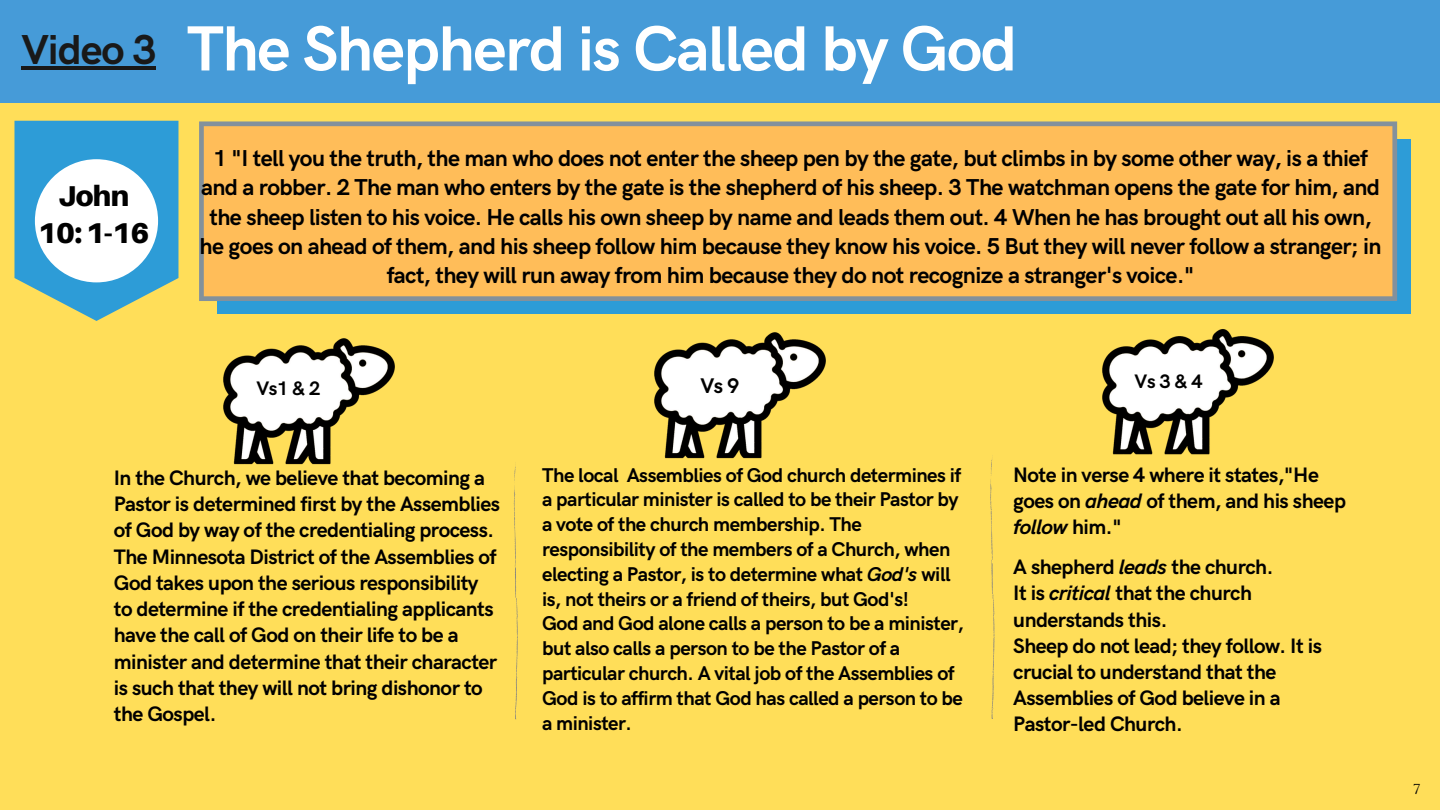
<style>
.page{position:relative;width:1440px;height:810px;background:#ffde59}
.page>*{position:absolute;margin:0;border:0;box-sizing:border-box;transform-origin:0 0}
.t1{font:700 64px "HK Grotesk";letter-spacing:-.025em;color:#fff}
.t2{font:700 42px "HK Grotesk";letter-spacing:-.025em;color:#191919}
.t3{font:900 28.7px/36.4px "Aileron";letter-spacing:-.025em;color:#000;text-align:center}
.t4{font:700 23.1px/29.3px "HK Grotesk";letter-spacing:-.025em;color:#000;text-align:center}
.t5{font:700 21.3px "HK Grotesk";color:#000}
.t6{font:700 21px/26.2px "HK Grotesk";letter-spacing:-.025em;color:#000}
.t7{font:700 20px/24.8px "HK Grotesk";letter-spacing:-.025em;color:#000}
.t8{font:700 19.6px "HK Grotesk";letter-spacing:-.025em;color:#000}
.t9{font:italic 14px "Lora";color:#000}
.s1{font-style:italic}
</style>
<div class="page">
<div style="left:0;top:0;width:1440px;height:103px;background:#469bd8"></div>
<div style="left:217px;top:139px;width:1193px;height:175px;background:#2d9cd7"></div>
<div style="left:199px;top:121px;width:1198px;height:180px;background:#ffbd59"></div>
<svg style="left:14px;top:121px;width:164px;height:200px"></svg>
<div style="left:35px;top:159px;width:123px;height:123px;background:#fff;border-radius:50%"></div>
<svg style="left:990px;top:459px;width:5px;height:260px"></svg>
<svg style="left:514px;top:466px;width:4px;height:253px"></svg>
<img style="left:217px;top:300px;width:180px;height:165px">
<img style="left:1096px;top:290px;width:180px;height:165px">
<img style="left:648px;top:294px;width:180px;height:165px">
<hr style="left:21px;top:66px;width:135px;height:4px;background:#191919">
<h2 class="t2" style="left:21px;top:26px;width:137px">Video 3</h2>
<h3 class="t3" style="left:38px;top:177px;width:113px">John<br>10:1-16</h3>
<h1 class="t1" style="left:187px;top:13px;width:832px">The Shepherd is Called by God</h1>
<p class="t4" style="left:200px;top:144px;width:1183px">1 "I tell you the truth, the man who does not enter the sheep pen by the gate, but climbs in by some other way, is a thief and a robber. 2 The man who enters by the gate is the shepherd of his sheep. 3 The watchman opens the gate for him, and the sheep listen to his voice. He calls his own sheep by name and leads them out. 4 When he has brought out all his own, he goes on ahead of them, and his sheep follow him because they know his voice. 5 But they will never follow a stranger; in fact, they will run away from him because they do not recognize a stranger's voice."</p>
<p class="t8" style="left:257px;top:378px;width:66px">Vs1&amp;2</p>
<p class="t5" style="left:700px;top:374px;width:41px">Vs9</p>
<p class="t8" style="left:1135px;top:370px;width:70px">Vs3&amp;4</p>
<p class="t6" style="left:114px;top:466px;width:388px">In the Church, we believe that becoming a Pastor is determined first by the Assemblies of God by way of the credentialing process.<br>The Minnesota District of the Assemblies of God takes upon the serious responsibility to determine if the credentialing applicants have the call of God on their life to be a minister and determine that their character is such that they will not bring dishonor to the Gospel.</p>
<p class="t6" style="left:1013px;top:463px;width:334px">Note in verse 4 where it states,"He goes on <span class="s1">ahead</span> of them, and his sheep <span class="s1">follow</span> him."</p>
<p class="t7" style="left:542px;top:463px;width:423px">The local Assemblies of God church determines if a particular minister is called to be their Pastor by a vote of the church membership. The responsibility of the members of a Church, when electing a Pastor, is to determine what <span class="s1">God's</span> will is, not theirs or a friend of theirs, but God's!<br>God and God alone calls a person to be a minister, but also calls a person to be the Pastor of a particular church. A vital job of the Assemblies of God is to affirm that God has called a person to be a minister.</p>
<p class="t6" style="left:1013px;top:555px;width:310px">A shepherd <span class="s1">leads</span> the church.<br>It is <span class="s1">critical</span> that the church understands this.<br>Sheep do not lead; they follow. It is crucial to understand that the<br>Assemblies of God believe in a<br>Pastor-led Church.</p>
<p class="t9" style="left:1414px;top:779px;width:8px">7</p>
</div>
